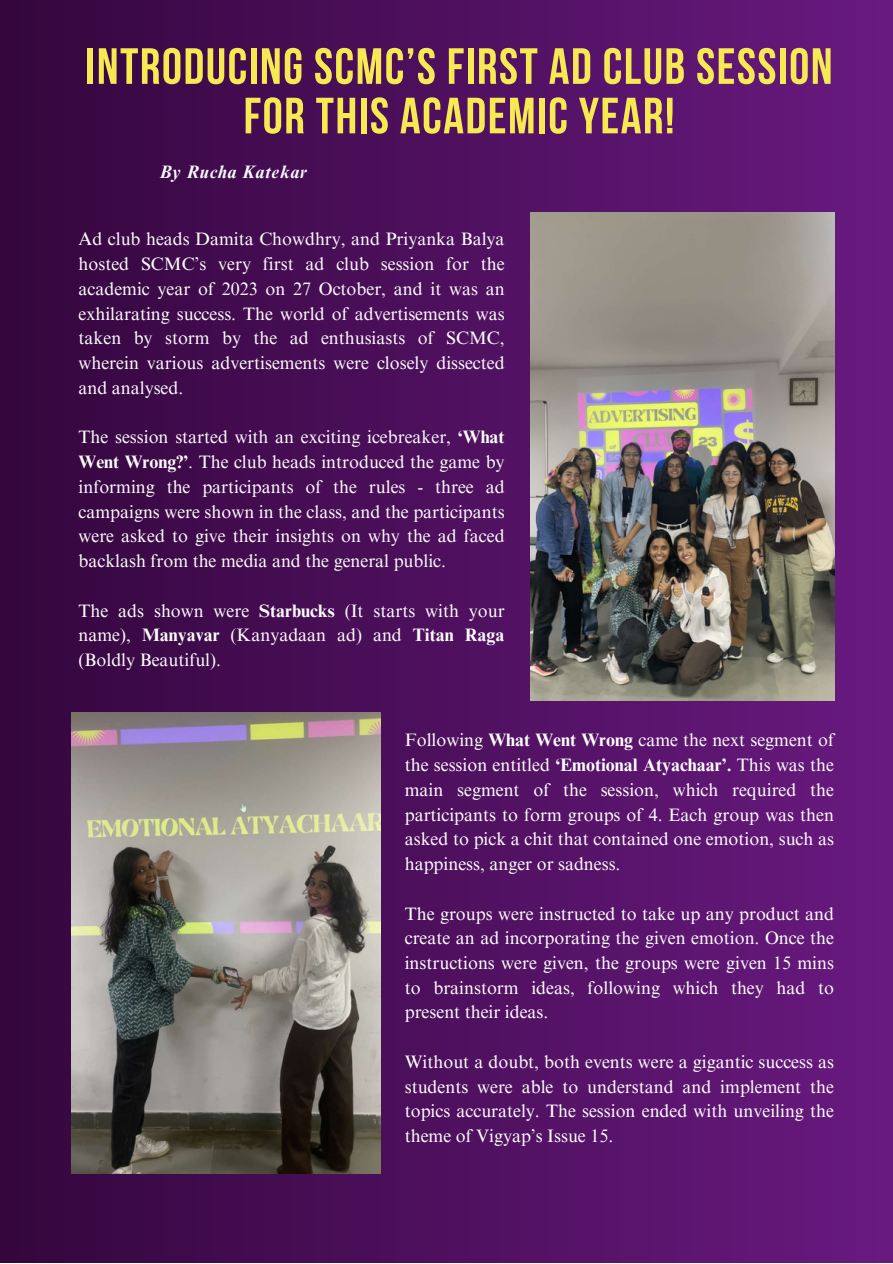
<style>
.page{position:relative;width:893px;height:1264px;background:#fff}
.page>*{position:absolute;margin:0;border:0;box-sizing:border-box;transform-origin:0 0}
.t1{font:50.85px/49.5px "Bebas Neue Cyrillic";letter-spacing:.03em;color:#f7e951;text-align:center}
.t2{font:18px/24.8px "Times NRMT Pro";color:#fdfdfd;text-align:justify}
.t3{font:18px/24.8px "Times NRMT Pro";color:#fff;text-align:justify}
.t4{font:italic 700 18px "Times NRMT Pro";letter-spacing:.03em;color:#f8f8ff}
.s1{font-weight:700}
</style>
<div class="page">
<div style="left:0;top:0;width:892px;height:1262px;background:linear-gradient(to right,#34063d,#691b80)"></div>
<img style="left:531px;top:212px;width:303px;height:488px">
<img style="left:71px;top:712px;width:309px;height:461px">
<p class="t1" style="left:86px;top:46px;width:748px">INTRODUCING SCMC’S FIRST AD CLUB SESSION<br>FOR THIS ACADEMIC YEAR!</p>
<p class="t4" style="left:159px;top:166px;width:149px">By Rucha Katekar</p>
<p class="t2" style="left:79px;top:229px;width:427px">Ad club heads Damita Chowdhry, and Priyanka Balya hosted SCMC’s very first ad club session for the academic year of 2023 on 27 October, and it was an exhilarating success. The world of advertisements was taken by storm by the ad enthusiasts of SCMC, wherein various advertisements were closely dissected and analysed.</p>
<p class="t2" style="left:79px;top:427px;width:427px">The session started with an exciting icebreaker, <span class="s1">‘What Went Wrong?’</span>. The club heads introduced the game by informing the participants of the rules - three ad campaigns were shown in the class, and the participants were asked to give their insights on why the ad faced backlash from the media and the general public.</p>
<p class="t2" style="left:79px;top:600px;width:427px">The ads shown were <span class="s1">Starbucks</span> (It starts with your name), <span class="s1">Manyavar</span> (Kanyadaan ad) and <span class="s1">Titan Raga </span>(Boldly Beautiful).</p>
<p class="t3" style="left:405px;top:730px;width:430px">Following <span class="s1">What Went Wrong</span> came the next segment of the session entitled <span class="s1">‘Emotional Atyachaar’.</span> This was the main segment of the session, which required the participants to form groups of 4. Each group was then asked to pick a chit that contained one emotion, such as happiness, anger or sadness.</p>
<p class="t3" style="left:405px;top:903px;width:430px">The groups were instructed to take up any product and create an ad incorporating the given emotion. Once the instructions were given, the groups were given 15 mins to brainstorm ideas, following which they had to present their ideas.</p>
<p class="t3" style="left:405px;top:1051px;width:430px">Without a doubt, both events were a gigantic success as students were able to understand and implement the topics accurately. The session ended with unveiling the theme of Vigyap’s Issue 15.</p>
</div>
